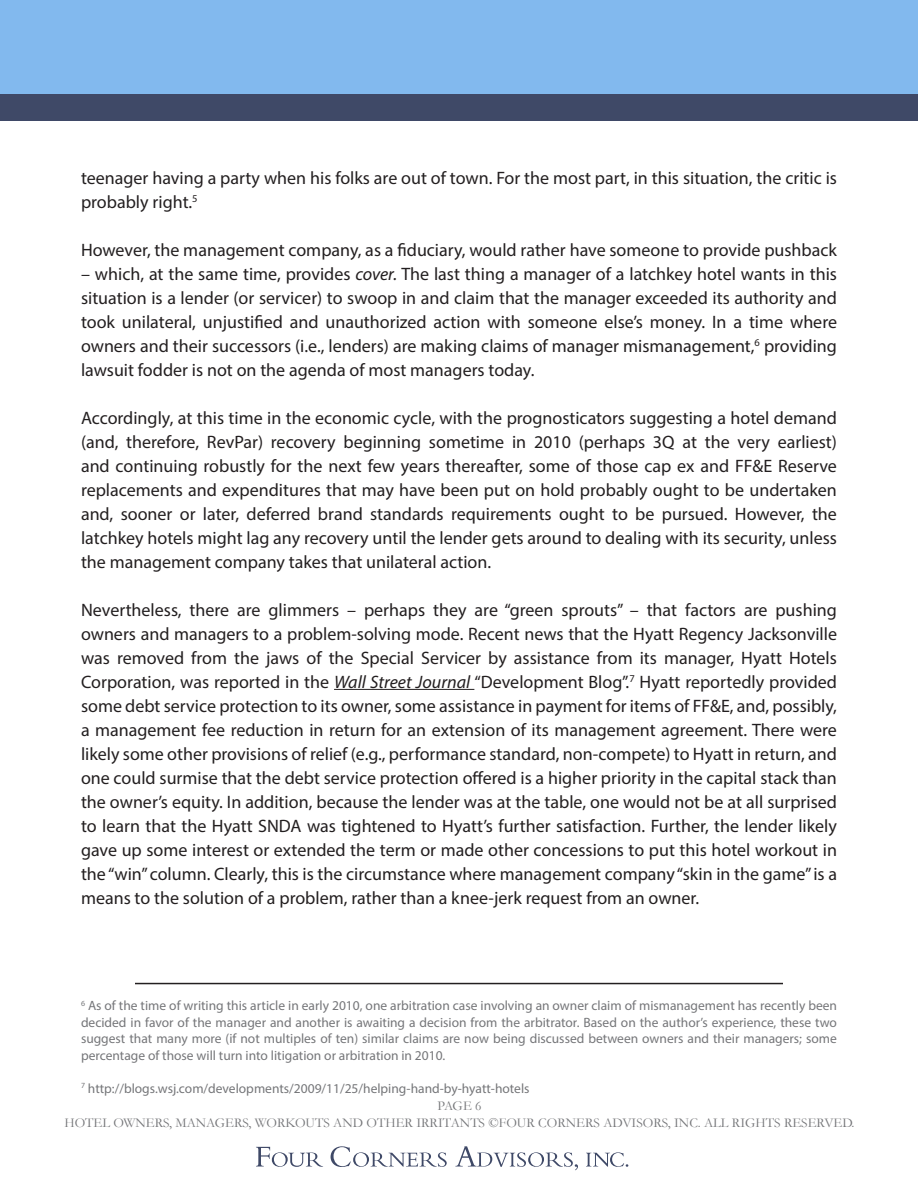
<style>
.page{position:relative;width:918px;height:1188px;background:#fff}
.page>*{position:absolute;margin:0;border:0;box-sizing:border-box;transform-origin:0 0}
.t1{font:18px/24px "Myriad Pro";color:#231f20;text-align:justify}
.t2{font:13.5px/16.5px "Myriad Pro";color:#757679;text-align:justify}
.copyright{font:13.5px "Garamond";color:#757679}
.s1{font-style:italic}
</style>
<div class="page">
<div style="left:0;top:0;width:918px;height:108px;background:#82b9ee"></div>
<div style="left:0;top:94px;width:918px;height:28px;background:#3f4967"></div>
<svg style="left:256px;top:1147px;width:67px;height:20px"></svg>
<svg style="left:331px;top:1146px;width:116px;height:21px"></svg>
<svg style="left:455px;top:1146px;width:123px;height:24px"></svg>
<svg style="left:586px;top:1152px;width:42px;height:15px"></svg>
<hr style="left:334px;top:689px;width:140px;height:1px;background:#231f20">
<hr style="left:135px;top:983px;width:648px;height:1px;background:#231f20">
<p class="t1" style="left:81px;top:165px;width:758px">teenager having a party when his folks are out of town. For the most part, in this situation, the critic is probably right.<sup>5</sup></p>
<p class="t1" style="left:81px;top:237px;width:758px">However, the management company, as a fiduciary, would rather have someone to provide pushback</p>
<p class="t1" style="left:81px;top:261px;width:758px">– which, at the same time, provides <span class="s1">cover.</span> The last thing a manager of a latchkey hotel wants in this situation is a lender (or servicer) to swoop in and claim that the manager exceeded its authority and took unilateral, unjustified and unauthorized action with someone else’s money. In a time where owners and their successors (i.e., lenders) are making claims of manager mismanagement,<sup>6</sup> providing lawsuit fodder is not on the agenda of most managers today.</p>
<p class="t1" style="left:81px;top:405px;width:758px">Accordingly, at this time in the economic cycle, with the prognosticators suggesting a hotel demand (and, therefore, RevPar) recovery beginning sometime in 2010 (perhaps 3Q at the very earliest) and continuing robustly for the next few years thereafter, some of those cap ex and FF&amp;E Reserve replacements and expenditures that may have been put on hold probably ought to be undertaken and, sooner or later, deferred brand standards requirements ought to be pursued. However, the latchkey hotels might lag any recovery until the lender gets around to dealing with its security, unless the management company takes that unilateral action.</p>
<p class="t1" style="left:81px;top:597px;width:758px">Nevertheless, there are glimmers – perhaps they are “green sprouts” – that factors are pushing owners and managers to a problem-solving mode. Recent news that the Hyatt Regency Jacksonville was removed from the jaws of the Special Servicer by assistance from its manager, Hyatt Hotels Corporation, was reported in the <span class="s1">Wall Street Journal</span> “Development Blog”.<sup>7</sup> Hyatt reportedly provided some debt service protection to its owner, some assistance in payment for items of FF&amp;E, and, possibly, a management fee reduction in return for an extension of its management agreement. There were likely some other provisions of relief (e.g., performance standard, non-compete) to Hyatt in return, and one could surmise that the debt service protection offered is a higher priority in the capital stack than the owner’s equity. In addition, because the lender was at the table, one would not be at all surprised to learn that the Hyatt SNDA was tightened to Hyatt’s further satisfaction. Further, the lender likely gave up some interest or extended the term or made other concessions to put this hotel workout in the “win” column. Clearly, this is the circumstance where management company “skin in the game” is a</p>
<p class="t1" style="left:81px;top:885px;width:620px">means to the solution of a problem, rather than a knee-jerk request from an owner.</p>
<p class="t2" style="left:81px;top:997px;width:758px"><sup>6</sup> As of the time of writing this article in early 2010, one arbitration case involving an owner claim of mismanagement has recently been decided in favor of the manager and another is awaiting a decision from the arbitrator. Based on the author’s experience, these two suggest that many more (if not multiples of ten) similar claims are now being discussed between owners and their managers; some percentage of those will turn into litigation or arbitration in 2010.</p>
<p class="t2" style="left:81px;top:1080px;width:450px"><sup>7</sup> http://blogs.wsj.com/developments/2009/11/25/helping-hand-by-hyatt-hotels</p>
<p class="copyright" style="left:437px;top:1097px;width:46px">PAGE 6</p>
<p class="copyright" style="left:65px;top:1113px;width:792px">HOTEL OWNERS, MANAGERS, WORKOUTS AND OTHER IRRITANTS ©FOUR CORNERS ADVISORS, INC. ALL RIGHTS RESERVED.</p>
</div>
